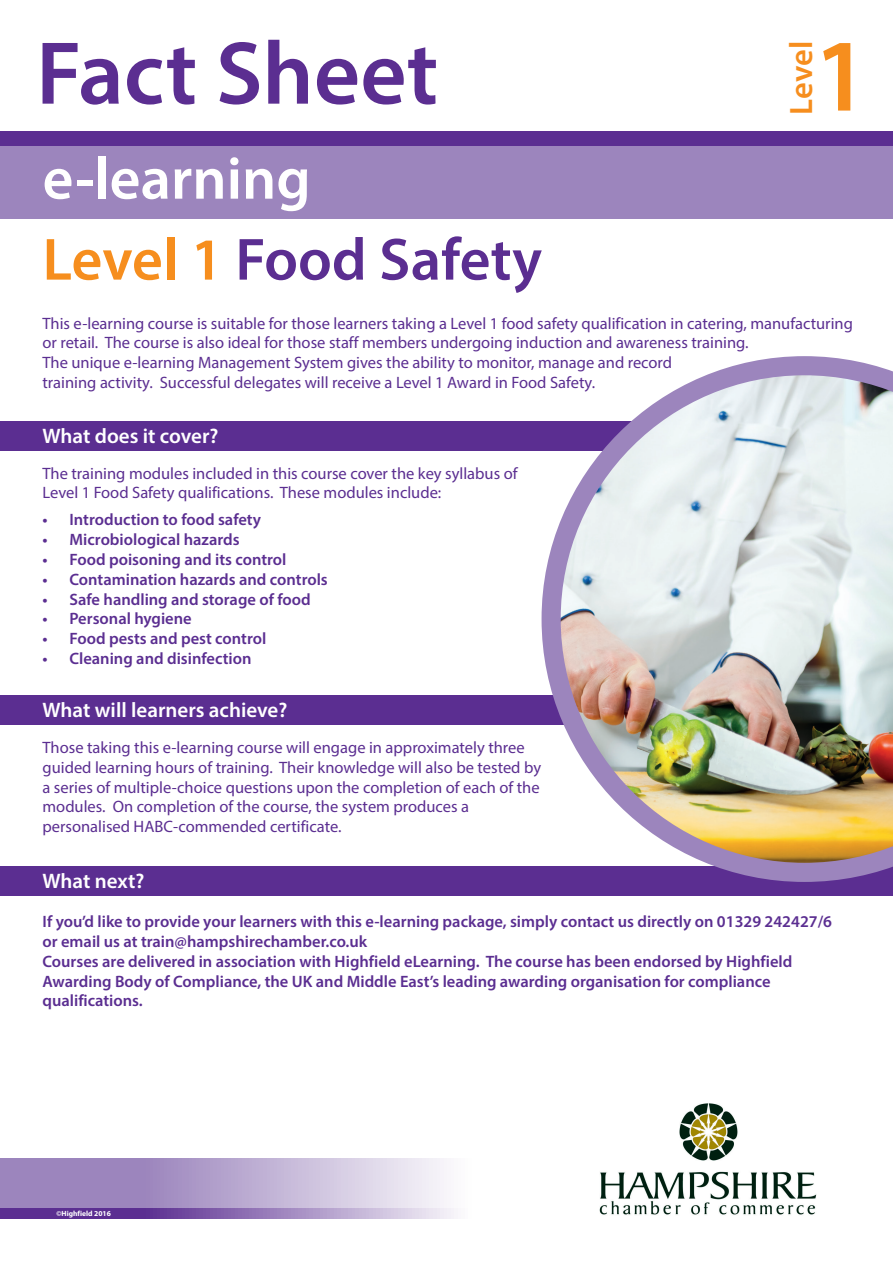
<style>
.page{position:relative;width:893px;height:1263px;background:#fff}
.page>*{position:absolute;margin:0;border:0;box-sizing:border-box;transform-origin:0 0}
.t1{font:600 103.8px "Myriad Pro";color:#f68e1e}
.t2{font:600 90px "Myriad Pro";color:#5b2e91}
.t3{font:600 60px/81px "Myriad Pro";color:#fff}
.t4{font:600 32.4px "Myriad Pro";letter-spacing:-.005em;color:#f68e1e}
.t5{font:600 21px "Myriad Pro";color:#fff}
.t6{font:16.5px/19.8px "Myriad Pro";color:#5b2e91}
.t7{font:600 16.5px/19.8px "Myriad Pro";color:#5b2e91}
.t8{font:700 7.5px "Myriad Pro";color:#fff}
.s1{color:#f68e1e}
.s2{color:#5b2e91}
</style>
<div class="page">
<div style="left:0;top:138px;width:893px;height:81px;background:#9c85bd"></div>
<div style="left:0;top:131px;width:893px;height:15px;background:#5b2e91"></div>
<div style="left:0;top:421px;width:824px;height:29px;background:#5b2e91"></div>
<div style="left:0;top:695px;width:824px;height:29px;background:#5b2e91"></div>
<div style="left:0;top:866px;width:893px;height:30px;background:#5b2e91"></div>
<img style="left:542px;top:356px;width:351px;height:526px">
<img style="left:679px;top:1103px;width:59px;height:55px">
<svg style="left:0;top:1207px;width:816px;height:11px"></svg>
<svg style="left:0;top:1158px;width:817px;height:49px"></svg>
<h2 class="t2" style="left:36px;top:16px;width:404px">Fact Sheet</h2>
<h3 class="t4" style="left:781px;top:115px;width:75px;rotate:-90deg">Level</h3>
<h1 class="t1" style="left:813px;top:10px;width:57px">1</h1>
<h3 class="t3" style="left:43px;top:136px;width:501px">e-learning<br><span class="s1">Level 1</span> <span class="s2">Food Safety</span></h3>
<p class="t6" style="left:43px;top:313px;width:812px">This e-learning course is suitable for those learners taking a Level 1 food safety qualification in catering, manufacturing or retail. The course is also ideal for those staff members undergoing induction and awareness training.<br>The unique e-learning Management System gives the ability to monitor, manage and record<br>training activity. Successful delegates will receive a Level 1 Award in Food Safety.</p>
<p class="t5" style="left:43px;top:423px;width:178px">What does it cover?</p>
<p class="t6" style="left:43px;top:463px;width:477px">The training modules included in this course cover the key syllabus of<br>Level 1 Food Safety qualifications. These modules include:</p>
<p class="t7" style="left:43px;top:509px;width:220px">• Introduction to food safety</p>
<p class="t7" style="left:43px;top:529px;width:199px">• Microbiological hazards</p>
<p class="t7" style="left:43px;top:549px;width:245px">• Food poisoning and its control</p>
<p class="t7" style="left:43px;top:569px;width:287px">• Contamination hazards and controls</p>
<p class="t7" style="left:43px;top:589px;width:270px">• Safe handling and storage of food</p>
<p class="t7" style="left:43px;top:608px;width:151px">• Personal hygiene</p>
<p class="t7" style="left:43px;top:628px;width:225px">• Food pests and pest control</p>
<p class="t7" style="left:43px;top:648px;width:210px">• Cleaning and disinfection</p>
<p class="t5" style="left:43px;top:696px;width:246px">What will learners achieve?</p>
<p class="t6" style="left:43px;top:737px;width:500px">Those taking this e-learning course will engage in approximately three guided learning hours of training. Their knowledge will also be tested by a series of multiple-choice questions upon the completion of each of the modules. On completion of the course, the system produces a personalised HABC-commended certificate.</p>
<p class="t5" style="left:43px;top:867px;width:104px">What next?</p>
<p class="t7" style="left:43px;top:911px;width:791px">If you’d like to provide your learners with this e-learning package, simply contact us directly on 01329 242427/6 or email us at train@hampshirechamber.co.uk<br>Courses are delivered in association with Highfield eLearning. The course has been endorsed by Highfield Awarding Body of Compliance, the UK and Middle East’s leading awarding organisation for compliance qualifications.</p>
<p class="t8" style="left:57px;top:1209px;width:56px">©Highfield 2016</p>
</div>
